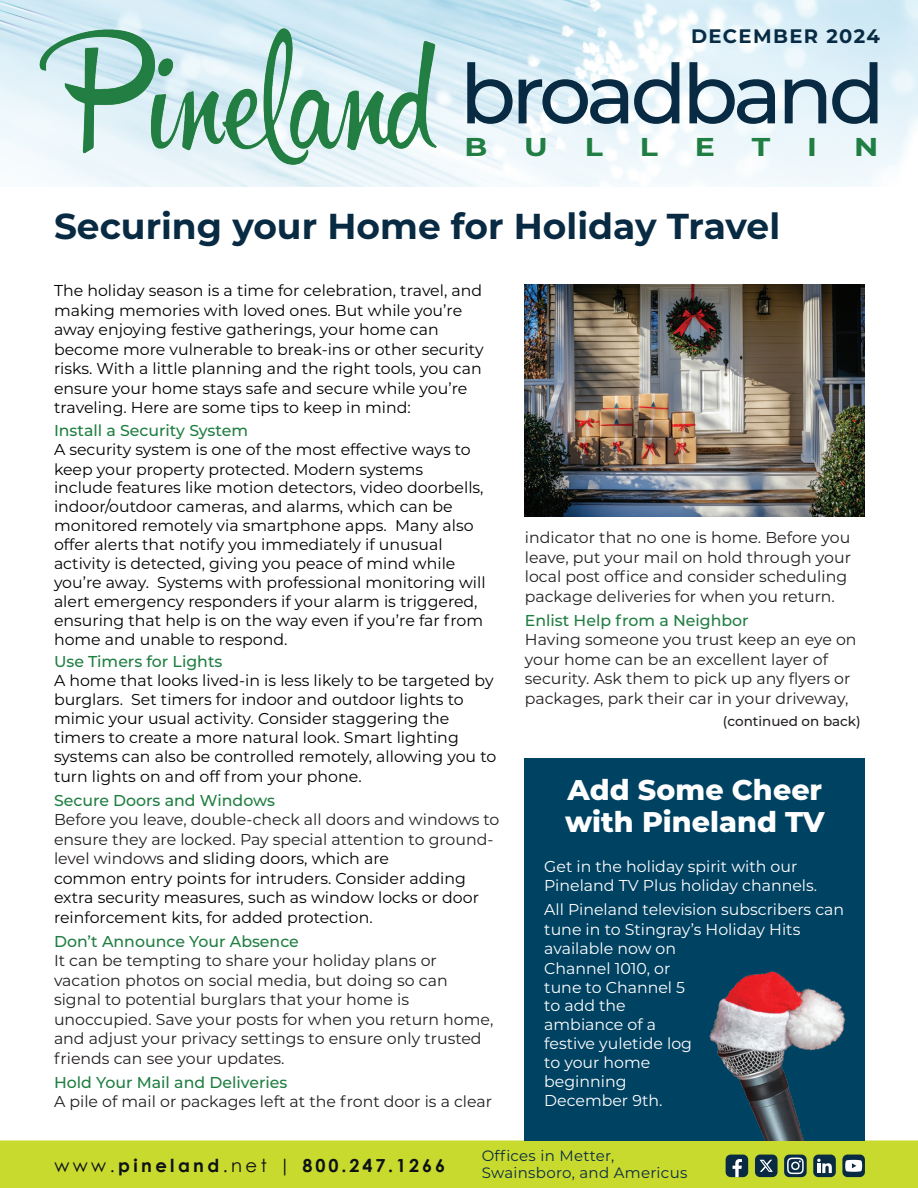
<style>
.page{position:relative;width:918px;height:1188px;background:#fff}
.page>*{position:absolute;margin:0;border:0;box-sizing:border-box;transform-origin:0 0}
.t1{font:500 82.5px "Montserrat";letter-spacing:-.06em;color:#082b43}
.t2{font:700 36px "Montserrat";color:#082b43}
.t3{font:800 28.5px/31.5px "Montserrat";color:#fff}
.t4{font:700 25.8px "Montserrat";color:#207e42;scale:1.16 1}
.t5{font:700 19.5px "Montserrat";letter-spacing:.07em;color:#082b43}
.t6{font:700 18px "Century Gothic";letter-spacing:.175em;color:#0d1215}
.t7{font:15.75px/19.5px "Montserrat";color:#000}
.t8{font:15.75px/19.5px "Montserrat";color:#231f20}
.t9{font:15.75px/19px "Montserrat";color:#fff}
.t10{font:500 15.75px "Montserrat";color:#207e42}
.t11{font:15px/16.5px "Montserrat";letter-spacing:.02em;color:#082b43}
.t12{font:500 13.5px "Montserrat";color:#231f20}
.s1{color:#231f20}
.s2{font-weight:400}
</style>
<div class="page">
<img style="left:0;top:0;width:918px;height:187px">
<div style="left:0;top:1140px;width:918px;height:48px;background:#c8da2e"></div>
<svg style="left:755px;top:1155px;width:23px;height:22px"></svg>
<svg style="left:842px;top:1155px;width:23px;height:22px"></svg>
<svg style="left:726px;top:1155px;width:22px;height:22px"></svg>
<svg style="left:784px;top:1155px;width:23px;height:22px"></svg>
<svg style="left:813px;top:1155px;width:23px;height:22px"></svg>
<img style="left:525px;top:285px;width:340px;height:231px">
<img style="left:29px;top:0;width:427px;height:187px">
<div style="left:525px;top:758px;width:340px;height:382px;background:#004262"></div>
<img style="left:709px;top:971px;width:137px;height:169px">
<p class="t5" style="left:691px;top:22px;width:190px">DECEMBER 2024</p>
<h1 class="t1" style="left:460px;top:37px;width:427px">broadband</h1>
<h3 class="t4" style="left:464px;top:129px;width:21px">B</h3>
<h3 class="t4" style="left:524px;top:129px;width:22px">U</h3>
<h3 class="t4" style="left:585px;top:129px;width:17px">L</h3>
<h3 class="t4" style="left:640px;top:129px;width:17px">L</h3>
<h3 class="t4" style="left:695px;top:129px;width:19px">E</h3>
<h3 class="t4" style="left:752px;top:129px;width:17px">T</h3>
<h3 class="t4" style="left:807px;top:129px;width:10px">I</h3>
<h3 class="t4" style="left:854px;top:129px;width:22px">N</h3>
<h2 class="t2" style="left:54px;top:200px;width:728px">Securing your Home for Holiday Travel</h2>
<p class="t7" style="left:54px;top:280px;width:431px">The holiday season is a time for celebration, travel, and making memories with loved ones. But while you’re away enjoying festive gatherings, your home can become more vulnerable to break-ins or other security risks. With a little planning and the right tools, you can ensure your home stays safe and secure while you’re traveling. Here are some tips to keep in mind:</p>
<p class="t10" style="left:54px;top:419px;width:196px">Install a Security System</p>
<p class="t7" style="left:54px;top:439px;width:433px;line-height:18.9px">A security system is one of the most effective ways to keep your property protected. Modern systems include features like motion detectors, video doorbells, indoor/outdoor cameras, and alarms, which can be monitored remotely via smartphone apps. Many also offer alerts that notify you immediately if unusual activity is detected, giving you peace of mind while you’re away. Systems with professional monitoring will alert emergency responders if your alarm is triggered, ensuring that help is on the way even if you’re far from home and unable to respond.</p>
<p class="t10" style="left:54px;top:651px;width:170px">Use Timers for Lights</p>
<p class="t7" style="left:54px;top:670px;width:444px">A home that looks lived-in is less likely to be targeted by burglars. Set timers for indoor and outdoor lights to mimic your usual activity. Consider staggering the timers to create a more natural look. Smart lighting systems can also be controlled remotely, allowing you to turn lights on and off from your phone.</p>
<p class="t10" style="left:54px;top:789px;width:223px">Secure Doors and Windows</p>
<p class="t7" style="left:54px;top:809px;width:447px"><span class="s1">Before you leave, double-check all doors and windows to ensure they are locked. Pay special attention to ground&shy;level windows</span> and sliding doors, which are<br>common entry points for intruders. Consider adding extra security measures, such as window locks or door reinforcement kits, for added protection.</p>
<p class="t10" style="left:54px;top:930px;width:246px">Don’t Announce Your Absence</p>
<p class="t8" style="left:54px;top:950px;width:441px">It can be tempting to share your holiday plans or vacation photos on social media, but doing so can signal to potential burglars that your home is unoccupied. Save your posts for when you return home, and adjust your privacy settings to ensure only trusted friends can see your updates.</p>
<p class="t10" style="left:54px;top:1071px;width:235px">Hold Your Mail and Deliveries</p>
<p class="t8" style="left:54px;top:1091px;width:440px">A pile of mail or packages left at the front door is a clear</p>
<p class="t8" style="left:525px;top:528px;width:328px">indicator that no one is home. Before you leave, put your mail on hold through your local post office and consider scheduling package deliveries for when you return.</p>
<p class="t10" style="left:525px;top:609px;width:225px">Enlist Help from a Neighbor</p>
<p class="t8" style="left:525px;top:630px;width:333px">Having someone you trust keep an eye on your home can be an excellent layer of security. Ask them to pick up any flyers or packages, park their car in your driveway,</p>
<p class="t12" style="left:723px;top:712px;width:139px">(continued on back)</p>
<h3 class="t3" style="left:565px;top:773px;width:261px">Add Some Cheer with Pineland TV</h3>
<p class="t9" style="left:544px;top:857px;width:274px">Get in the holiday spirit with our<br>Pineland TV Plus holiday channels.</p>
<p class="t9" style="left:544px;top:900px;width:301px">All Pineland television subscribers can tune in to Stingray’s Holiday Hits available now on<br>Channel 1010, or<br>tune to Channel 5<br>to add the<br>ambiance of a<br>festive yuletide log<br>to your home<br>beginning<br>December 9th.</p>
<p class="t6" style="left:55px;top:1152px;width:392px"><span class="s2">www.</span>pineland<span class="s2">.net |</span> 800.247.1266</p>
<p class="t11" style="left:482px;top:1147px;width:207px">Offices in Metter,<br>Swainsboro, and Americus</p>
</div>
